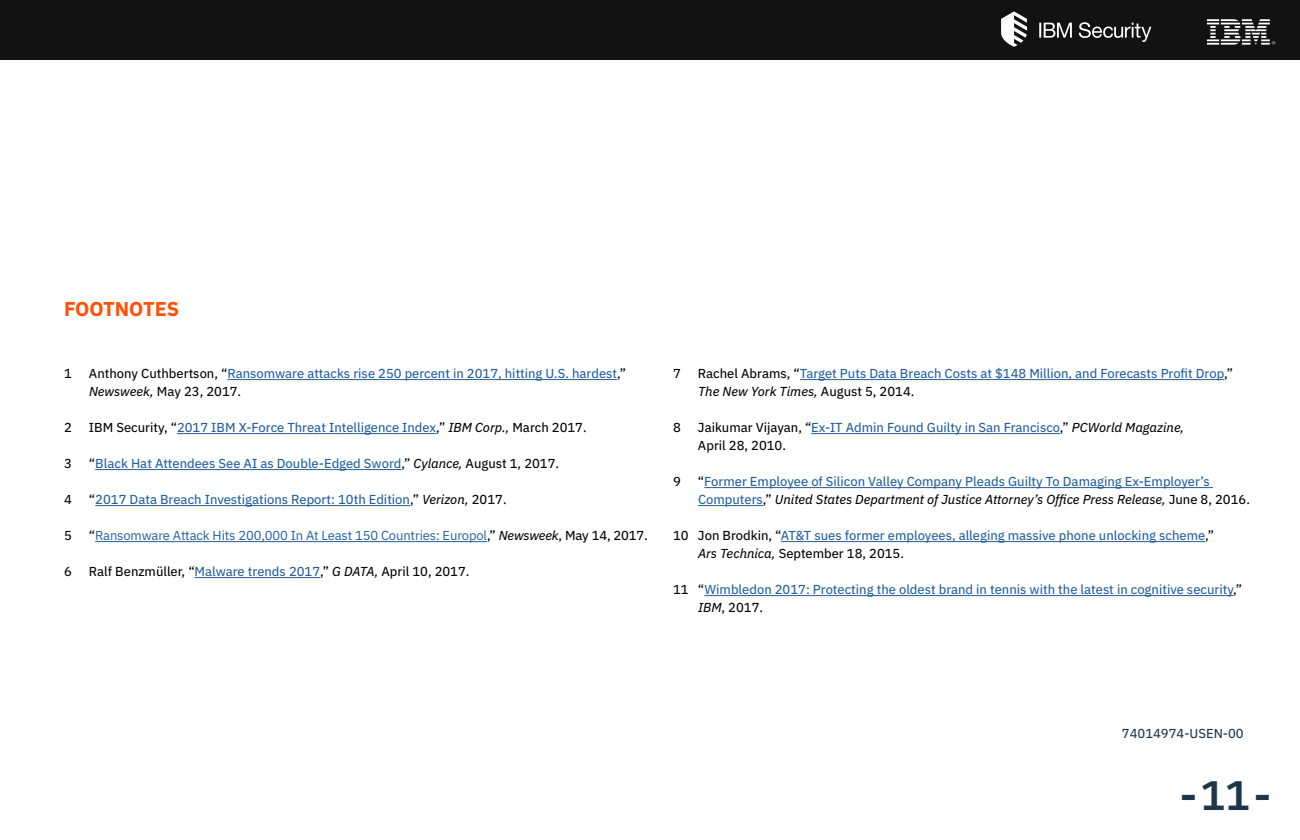
<style>
.page{position:relative;width:1300px;height:840px;background:#fff}
.page>*{position:absolute;margin:0;border:0;box-sizing:border-box;transform-origin:0 0}
.Body{font:600 41.2px "IBM Plex Mono";color:#1d3649}
.Sub_Head{font:700 20px "IBM Plex Sans";color:#ff5003}
.Body-2{font:13px/18px "IBM Plex Sans Text";color:#215e9e}
.Body-3{font:13px "IBM Plex Sans";letter-spacing:-.01em;color:#215e9e}
.Body-4{font:13px "IBM Plex Sans Text";color:#000}
.Body_Legal{font:13px "IBM Plex Sans Text";color:#1d3649}
.s1{color:#000}
.s2{font-style:italic;color:#000}
.s3{font-family:"IBM Plex Sans Text";color:#000}
.s4{font-family:"IBM Plex Sans Text";font-style:italic;color:#000}
.s5{color:#215e9e}
.s6{font-style:italic}
</style>
<div class="page">
<div style="left:0;top:0;width:1300px;height:60px;background:#121212"></div>
<svg style="left:1001px;top:11px;width:26px;height:36px"></svg>
<svg style="left:1039px;top:23px;width:33px;height:15px"></svg>
<svg style="left:1079px;top:22px;width:72px;height:20px"></svg>
<svg style="left:1207px;top:19px;width:68px;height:26px"></svg>
<hr style="left:227px;top:379px;width:390px;height:1px;background:#215e9e">
<hr style="left:177px;top:433px;width:259px;height:1px;background:#215e9e">
<hr style="left:95px;top:469px;width:306px;height:1px;background:#215e9e">
<hr style="left:95px;top:505px;width:315px;height:1px;background:#215e9e">
<hr style="left:95px;top:541px;width:392px;height:1px;background:#215e9e">
<hr style="left:195px;top:577px;width:125px;height:1px;background:#215e9e">
<hr style="left:800px;top:379px;width:424px;height:1px;background:#215e9e">
<hr style="left:811px;top:433px;width:249px;height:1px;background:#215e9e">
<hr style="left:704px;top:487px;width:509px;height:1px;background:#215e9e">
<hr style="left:698px;top:505px;width:65px;height:1px;background:#215e9e">
<hr style="left:781px;top:541px;width:424px;height:1px;background:#215e9e">
<hr style="left:704px;top:595px;width:529px;height:1px;background:#215e9e">
<p class="Sub_Head" style="left:64px;top:293px;width:117px">FOOTNOTES</p>
<p class="Body-4" style="left:64px;top:363px;width:9px">1</p>
<p class="Body-2" style="left:89px;top:363px;width:539px"><span class="s1">Anthony Cuthbertson, “</span>Ransomware attacks rise 250 percent in 2017, hitting U.S. hardest<span class="s1">,”<br></span><span class="s2">Newsweek,</span> <span class="s1">May 23, 2017.</span></p>
<p class="Body-4" style="left:64px;top:417px;width:9px">2</p>
<p class="Body-2" style="left:89px;top:417px;width:499px"><span class="s1">IBM Security, “</span>2017 IBM X-Force Threat Intelligence Index<span class="s1">,”</span> <span class="s2">IBM Corp.,</span> <span class="s1">March 2017.</span></p>
<p class="Body-4" style="left:64px;top:453px;width:9px">3</p>
<p class="Body-2" style="left:89px;top:453px;width:472px"><span class="s1">“</span>Black Hat Attendees See AI as Double-Edged Sword<span class="s1">,”</span> <span class="s2">Cylance,</span> <span class="s1">August 1, 2017.</span></p>
<p class="Body-4" style="left:64px;top:489px;width:9px">4</p>
<p class="Body-2" style="left:89px;top:489px;width:419px"><span class="s1">“</span>2017 Data Breach Investigations Report: 10th Edition<span class="s1">,”</span> <span class="s2">Verizon,</span> <span class="s1">2017.</span></p>
<p class="Body-4" style="left:64px;top:525px;width:9px">5</p>
<p class="Body-3" style="left:89px;top:525px;width:560px"><span class="s3">“</span>Ransomware Attack Hits 200,000 In At Least 150 Countries: Europol<span class="s3">,”</span> <span class="s4">Newsweek</span><span class="s3">, May 14, 2017.</span></p>
<p class="Body-4" style="left:64px;top:561px;width:9px">6</p>
<p class="Body-4" style="left:89px;top:561px;width:382px">Ralf Benzmüller, “<span class="s5">Malware trends 2017</span>,” <span class="s6">G DATA,</span> April 10, 2017.</p>
<p class="Body-4" style="left:673px;top:363px;width:9px">7</p>
<p class="Body-2" style="left:698px;top:363px;width:537px"><span class="s1">Rachel Abrams, “</span>Target Puts Data Breach Costs at $148 Million, and Forecasts Profit Drop<span class="s1">,”<br></span><span class="s2">The New York Times,</span> <span class="s1">August 5, 2014.</span></p>
<p class="Body-4" style="left:673px;top:417px;width:9px">8</p>
<p class="Body-2" style="left:698px;top:417px;width:488px"><span class="s1">Jaikumar Vijayan, “</span>Ex-IT Admin Found Guilty in San Francisco<span class="s1">,”</span> <span class="s2">PCWorld Magazine,<br></span><span class="s1">April 28, 2010.</span></p>
<p class="Body-4" style="left:673px;top:471px;width:9px">9</p>
<p class="Body-2" style="left:698px;top:471px;width:553px"><span class="s1">“</span>Former Employee of Silicon Valley Company Pleads Guilty To Damaging Ex-Employer’s<br>Computers<span class="s1">,”</span> <span class="s2">United States Department of Justice Attorney’s Office Press Release,</span> <span class="s1">June 8, 2016.</span></p>
<p class="Body-2" style="left:698px;top:525px;width:517px;text-indent:-25px"><span class="s1">10 Jon Brodkin, “</span>AT&amp;T sues former employees, alleging massive phone unlocking scheme<span class="s1">,”<br></span><span class="s2">Ars Technica,</span> <span class="s1">September 18, 2015.</span></p>
<p class="Body-2" style="left:698px;top:579px;width:546px;text-indent:-25px"><span class="s1">11 “</span>Wimbledon 2017: Protecting the oldest brand in tennis with the latest in cognitive security<span class="s1">,”<br></span><span class="s2">IBM</span><span class="s1">, 2017.</span></p>
<p class="Body_Legal" style="left:1122px;top:723px;width:123px">74014974-USEN-00</p>
<p class="Body" style="left:1176px;top:763px;width:100px">-11-</p>
</div>
